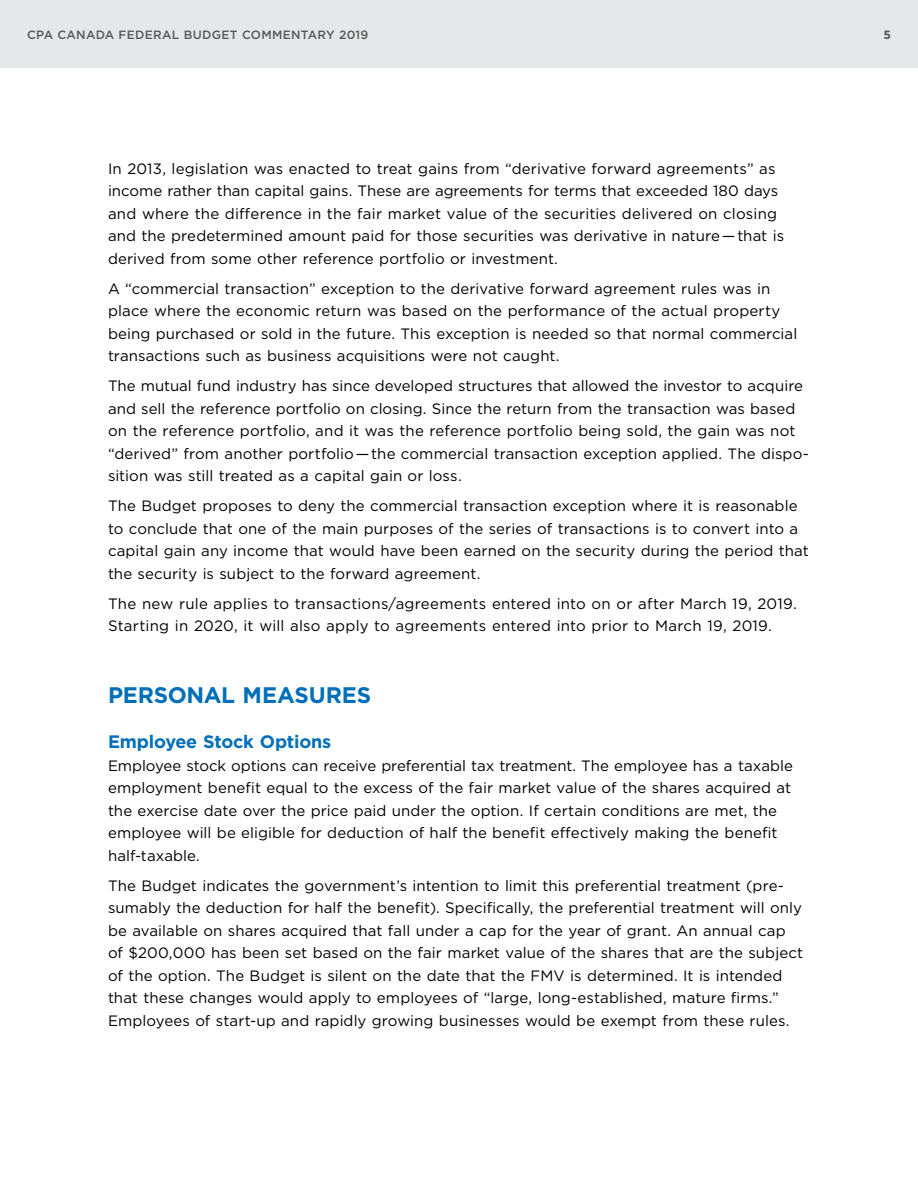
<style>
.page{position:relative;width:918px;height:1188px;background:#fff}
.page>*{position:absolute;margin:0;border:0;box-sizing:border-box;transform-origin:0 0}
.CPA_head1{font:700 22.5px "Gotham";letter-spacing:-.01em;color:#006fba}
.CPA_head2{font:700 18px "Gotham";letter-spacing:-.015em;color:#006fba}
.CPA__para1{font:15px/22.5px "Gotham";letter-spacing:.005em;color:#000}
.t1{font:500 12px "Gotham";letter-spacing:.02em;color:#58595b}
.t2{font:700 12px "Gotham";color:#58595b}
</style>
<div class="page">
<div style="left:0;top:0;width:918px;height:68px;background:#e6e7e8"></div>
<p class="t1" style="left:27px;top:26px;width:343px">CPA CANADA FEDERAL BUDGET COMMENTARY 2019</p>
<p class="t2" style="left:883px;top:26px;width:9px">5</p>
<p class="CPA__para1" style="left:108px;top:157px;width:678px">In 2013, legislation was enacted to treat gains from “derivative forward agreements” as income rather than capital gains. These are agreements for terms that exceeded 180 days and where the difference in the fair market value of the securities delivered on closing and the predetermined amount paid for those securities was derivative in nature — that is derived from some other reference portfolio or investment.</p>
<p class="CPA__para1" style="left:108px;top:277px;width:691px">A “commercial transaction” exception to the derivative forward agreement rules was in place where the economic return was based on the performance of the actual property being purchased or sold in the future. This exception is needed so that normal commercial transactions such as business acquisitions were not caught.</p>
<p class="CPA__para1" style="left:108px;top:375px;width:702px">The mutual fund industry has since developed structures that allowed the investor to acquire and sell the reference portfolio on closing. Since the return from the transaction was based on the reference portfolio, and it was the reference portfolio being sold, the gain was not “derived” from another portfolio — the commercial transaction exception applied. The dispo&shy;sition was still treated as a capital gain or loss.</p>
<p class="CPA__para1" style="left:108px;top:495px;width:703px">The Budget proposes to deny the commercial transaction exception where it is reasonable to conclude that one of the main purposes of the series of transactions is to convert into a capital gain any income that would have been earned on the security during the period that the security is subject to the forward agreement.</p>
<p class="CPA__para1" style="left:108px;top:592px;width:690px">The new rule applies to transactions/agreements entered into on or after March 19, 2019.<br>Starting in 2020, it will also apply to agreements entered into prior to March 19, 2019.</p>
<h1 class="CPA_head1" style="left:108px;top:681px;width:265px">PERSONAL MEASURES</h1>
<h2 class="CPA_head2" style="left:108px;top:730px;width:225px">Employee Stock Options</h2>
<p class="CPA__para1" style="left:108px;top:754px;width:687px">Employee stock options can receive preferential tax treatment. The employee has a taxable employment benefit equal to the excess of the fair market value of the shares acquired at the exercise date over the price paid under the option. If certain conditions are met, the employee will be eligible for deduction of half the benefit effectively making the benefit half-taxable.</p>
<p class="CPA__para1" style="left:108px;top:874px;width:697px">The Budget indicates the government’s intention to limit this preferential treatment (pre&shy;sumably the deduction for half the benefit). Specifically, the preferential treatment will only be available on shares acquired that fall under a cap for the year of grant. An annual cap of $200,000 has been set based on the fair market value of the shares that are the subject of the option. The Budget is silent on the date that the FMV is determined. It is intended that these changes would apply to employees of “large, long-established, mature firms.” Employees of start-up and rapidly growing businesses would be exempt from these rules.</p>
</div>
